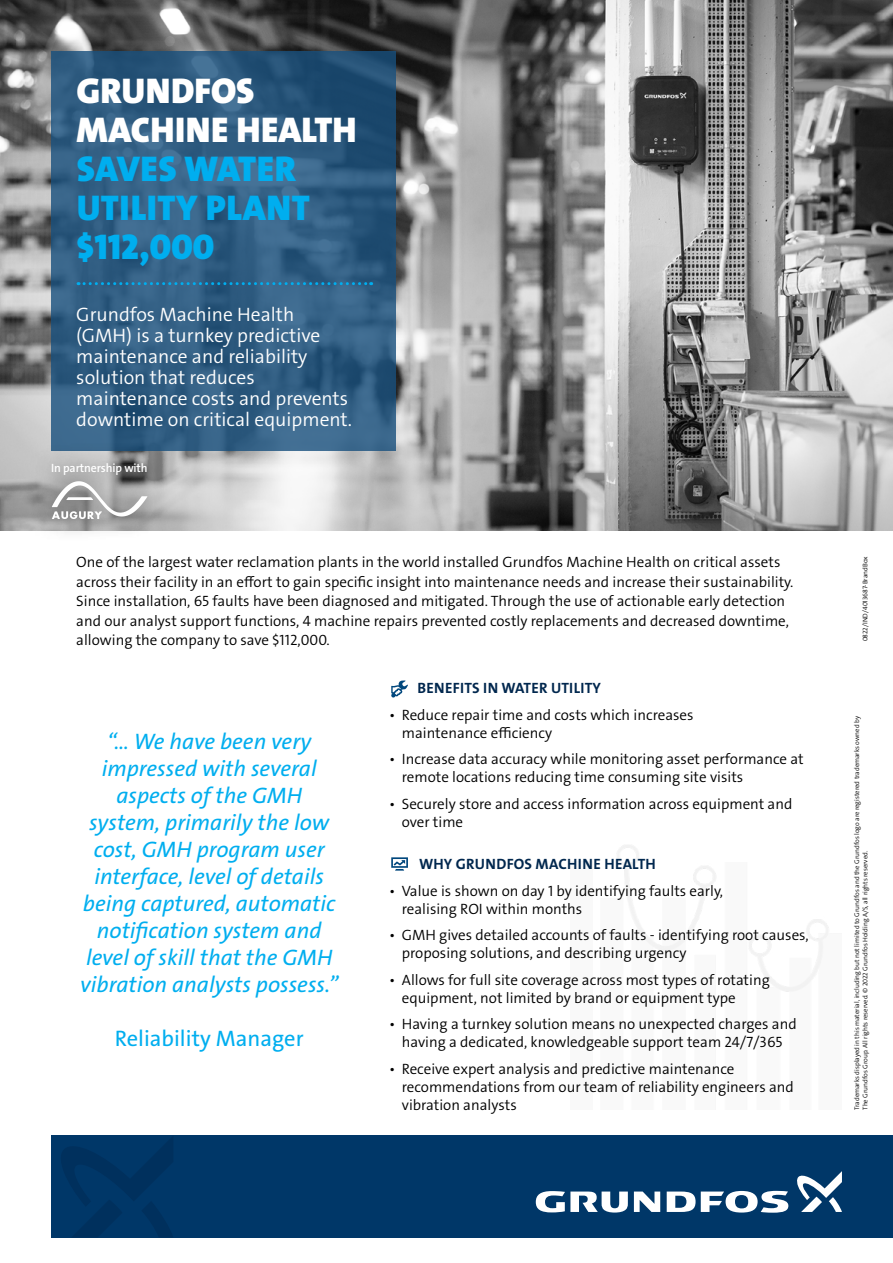
<style>
.page{position:relative;width:893px;height:1263px;background:#fff}
.page>*{position:absolute;margin:0;border:0;box-sizing:border-box;transform-origin:0 0}
.t1{font:36px/39px "Grundfos The Sans V2 OT 9 BL";letter-spacing:.015em;color:#00aeef}
.t2{font:36px/39px "Grundfos The Sans V2 OT 9 BL";color:#fff}
.t3{font:22.5px/27px "Grundfos The Sans V2 OT 5 R Italic";color:#00aeef;text-align:center}
.t4{font:22.5px "Grundfos The Sans V2 OT 5 R";color:#00aeef}
.t5{font:19.5px/21px "Grundfos The Sans V2 OT 4 SL";color:#fff}
.t6{font:15px/18px "Grundfos The Sans V2 OT 4 SL";color:#000}
.t7{font:15px "Grundfos The Sans V2 OT 7 B";letter-spacing:.015em;color:#00274e}
.t8{font:12px "Grundfos The Sans V2 OT 6 SB";letter-spacing:-.01em;color:#fff}
.t9{font:6.75px/8.2px "Grundfos The Sans V2 OT 4 SL";color:#000}
</style>
<div class="page">
<img style="left:0;top:0;width:893px;height:531px">
<svg style="left:51px;top:51px;width:344px;height:400px;fill:#315d82"></svg>
<svg style="left:78px;top:282px;width:294px;height:3px"></svg>
<svg style="left:391px;top:857px;width:17px;height:14px"></svg>
<svg style="left:391px;top:680px;width:17px;height:18px"></svg>
<div style="left:30px;top:442px;width:138px;height:100px;background:#000;opacity:.75"></div>
<svg style="left:52px;top:475px;width:95px;height:44px"></svg>
<div style="left:51px;top:1135px;width:842px;height:102px;background:#003768"></div>
<svg style="left:634px;top:1191px;width:26px;height:21px"></svg>
<svg style="left:536px;top:1191px;width:92px;height:21px"></svg>
<svg style="left:667px;top:1191px;width:121px;height:22px"></svg>
<svg style="left:797px;top:1171px;width:45px;height:41px"></svg>
<svg style="left:61px;top:1137px;width:112px;height:100px"></svg>
<h1 class="t2" style="left:77px;top:72px;width:282px">GRUNDFOS<br>MACHINE HEALTH</h1>
<h1 class="t1" style="left:77px;top:150px;width:235px">SAVES WATER<br>UTILITY PLANT $112,000</h1>
<h3 class="t5" style="left:76px;top:304px;width:277px">Grundfos Machine Health (GMH) is a turnkey predictive maintenance and reliability solution that reduces maintenance costs and prevents downtime on critical equipment.</h3>
<p class="t8" style="left:51px;top:460px;width:98px">In partnership with</p>
<p class="t6" style="left:76px;top:553px;width:718px;line-height:19.5px">One of the largest water reclamation plants in the world installed Grundfos Machine Health on critical assets across their facility in an effort to gain specific insight into maintenance needs and increase their sustainability.<br>Since installation, 65 faults have been diagnosed and mitigated. Through the use of actionable early detection and our analyst support functions, 4 machine repairs prevented costly replacements and decreased downtime, allowing the company to save $112,000.</p>
<p class="t7" style="left:418px;top:679px;width:185px">BENEFITS IN WATER UTILITY</p>
<p class="t6" style="left:402px;top:706px;width:293px;text-indent:-13px">• Reduce repair time and costs which increases maintenance efficiency</p>
<p class="t6" style="left:402px;top:750px;width:403px;text-indent:-13px">• Increase data accuracy while monitoring asset performance at remote locations reducing time consuming site visits</p>
<p class="t6" style="left:402px;top:795px;width:392px;text-indent:-13px">• Securely store and access information across equipment and over time</p>
<p class="t7" style="left:419px;top:855px;width:238px">WHY GRUNDFOS MACHINE HEALTH</p>
<p class="t6" style="left:402px;top:882px;width:323px;text-indent:-13px">• Value is shown on day 1 by identifying faults early, realising ROI within months</p>
<p class="t6" style="left:402px;top:926px;width:408px;text-indent:-13px">• GMH gives detailed accounts of faults - identifying root causes, proposing solutions, and describing urgency</p>
<p class="t6" style="left:402px;top:971px;width:369px;text-indent:-13px">• Allows for full site coverage across most types of rotating equipment, not limited by brand or equipment type</p>
<p class="t6" style="left:389px;top:1015px;width:409px;text-align:center">• Having a turnkey solution means no unexpected charges and having a dedicated, knowledgeable support team 24/7/365</p>
<p class="t6" style="left:402px;top:1060px;width:393px;text-indent:-13px">• Receive expert analysis and predictive maintenance recommendations from our team of reliability engineers and vibration analysts</p>
<p class="t3" style="left:80px;top:728px;width:260px">“... We have been very impressed with several aspects of the GMH system, primarily the low cost, GMH program user interface, level of details being captured, automatic notification system and level of skill that the GMH vibration analysts possess.”</p>
<h2 class="t4" style="left:115px;top:1024px;width:190px">Reliability Manager</h2>
<p class="t9" style="left:861px;top:641px;width:87px;rotate:-90deg">0822/IND/4013687-BrandBox</p>
<p class="t9" style="left:853px;top:1110px;width:395px;rotate:-90deg">Trademarks displayed in this material, including but not limited to Grundfos and the Grundfos logo are registered trademarks owned by<br>The Grundfos Group. All rights reserved. © 2022 Grundfos Holding A/S, all rights reserved.</p>
</div>
